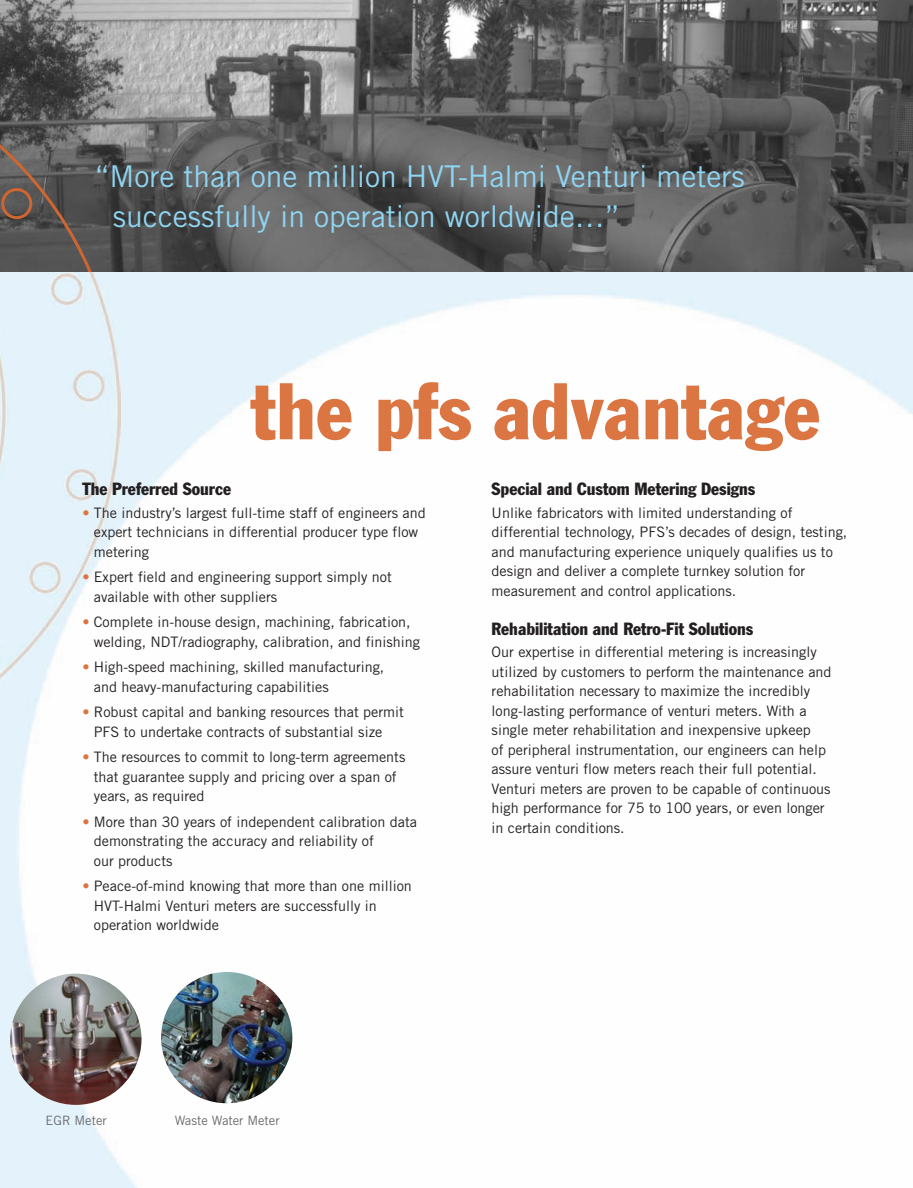
<style>
.page{position:relative;width:913px;height:1188px;background:#fff}
.page>*{position:absolute;margin:0;border:0;box-sizing:border-box;transform-origin:0 0}
.t1{font:condensed 78.75px "Franklin Gothic";letter-spacing:.005em;color:#db7643}
.t2{font:30px/40.5px "Trade Gothic";color:#8ed5f2}
.t3{font:condensed 17.4px "Franklin Gothic";color:#231f20}
.t4{font:14.4px/19.5px "Trade Gothic";color:#231f20}
.t5{font:12.9px "Trade Gothic";color:#6c6d70}
.s1{color:#db7643}
</style>
<div class="page">
<img style="left:0;top:271px;width:913px;height:917px">
<img style="left:0;top:271px;width:120px;height:499px">
<img style="left:0;top:0;width:913px;height:271px">
<img style="left:10px;top:974px;width:131px;height:131px;border-radius:66px">
<img style="left:161px;top:972px;width:131px;height:131px;border-radius:66px">
<svg style="left:0;top:52px;width:120px;height:219px"></svg>
<h2 class="t2" style="left:113px;top:158px;width:633px;text-indent:-18px">“More than one million HVT-Halmi Venturi meters successfully in operation worldwide…”</h2>
<h1 class="t1" style="left:251px;top:383px;width:570px">the pfs advantage</h1>
<p class="t3" style="left:82px;top:483px;width:150px">The Preferred Source</p>
<p class="t4" style="left:94px;top:504px;width:333px;text-indent:-11px"><span class="s1">•</span> The industry’s largest full-time staff of engineers and expert technicians in differential producer type flow metering</p>
<p class="t4" style="left:94px;top:568px;width:299px;text-indent:-11px"><span class="s1">•</span> Expert field and engineering support simply not available with other suppliers</p>
<p class="t4" style="left:94px;top:613px;width:328px;text-indent:-11px"><span class="s1">•</span> Complete in-house design, machining, fabrication, welding, NDT/radiography, calibration, and finishing</p>
<p class="t4" style="left:94px;top:658px;width:292px;text-indent:-11px"><span class="s1">•</span> High-speed machining, skilled manufacturing, and heavy-manufacturing capabilities</p>
<p class="t4" style="left:94px;top:703px;width:311px;text-indent:-11px"><span class="s1">•</span> Robust capital and banking resources that permit<br>PFS to undertake contracts of substantial size</p>
<p class="t4" style="left:94px;top:748px;width:313px;text-indent:-11px"><span class="s1">•</span> The resources to commit to long-term agreements that guarantee supply and pricing over a span of years, as required</p>
<p class="t4" style="left:94px;top:813px;width:325px;text-indent:-11px"><span class="s1">•</span> More than 30 years of independent calibration data demonstrating the accuracy and reliability of<br>our products</p>
<p class="t4" style="left:94px;top:877px;width:319px;text-indent:-11px"><span class="s1">•</span> Peace-of-mind knowing that more than one million<br>HVT-Halmi Venturi meters are successfully in operation worldwide</p>
<p class="t3" style="left:491px;top:483px;width:265px">Special and Custom Metering Designs</p>
<p class="t4" style="left:491px;top:504px;width:357px">Unlike fabricators with limited understanding of differential technology, PFS’s decades of design, testing, and manufacturing experience uniquely qualifies us to design and deliver a complete turnkey solution for measurement and control applications.</p>
<p class="t3" style="left:491px;top:622px;width:263px">Rehabilitation and Retro-Fit Solutions</p>
<p class="t4" style="left:491px;top:643px;width:341px">Our expertise in differential metering is increasingly utilized by customers to perform the maintenance and rehabilitation necessary to maximize the incredibly long-lasting performance of venturi meters. With a single meter rehabilitation and inexpensive upkeep<br>of peripheral instrumentation, our engineers can help assure venturi flow meters reach their full potential.<br>Venturi meters are proven to be capable of continuous high performance for 75 to 100 years, or even longer in certain conditions.</p>
<p class="t5" style="left:46px;top:1115px;width:63px">EGR Meter</p>
<p class="t5" style="left:175px;top:1115px;width:106px">Waste Water Meter</p>
</div>
